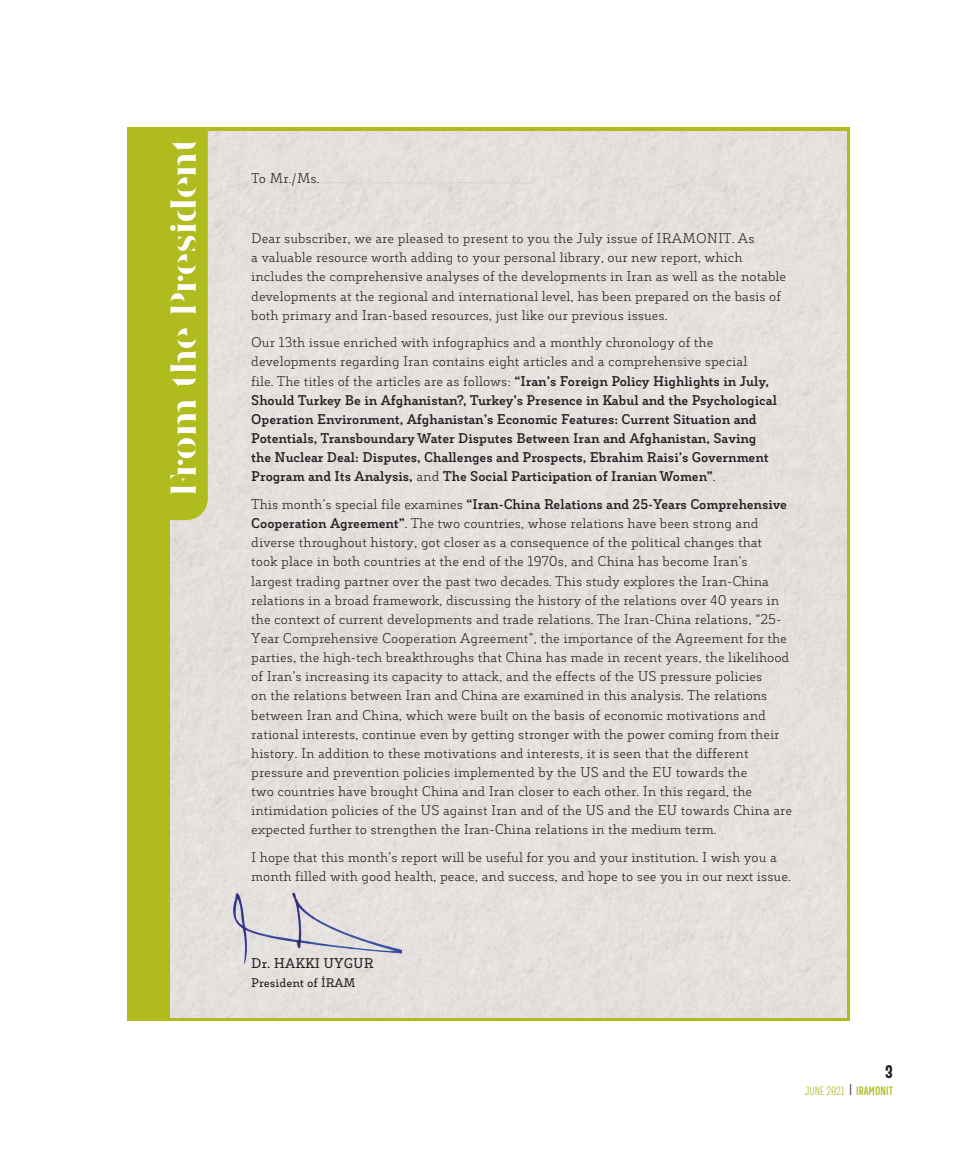
<style>
.page{position:relative;width:978px;height:1149px;background:#fff}
.page>*{position:absolute;margin:0;border:0;box-sizing:border-box;transform-origin:0 0}
.t1{font:700 36px "Ravensara Antiqua Stencil";letter-spacing:-.02em;color:#fff}
.t2{font:700 18px "Merlod Norme";color:#231f20}
.t3{font:300 13.5px/19.2px "Decour";color:#231f20}
.t4{font:700 13.5px/19.2px "Decour";color:#231f20}
.t5{font:600 13.5px "Decour";color:#231f20}
.t6{font:300 12px "Merlod Norme";color:#b0bb1d}
.t7{font:600 12px "Decour";color:#231f20}
.s1{font-weight:300}
.s2{font-weight:700}
.s3{font-weight:400;color:#231f20}
.s4{font-weight:600}
</style>
<div class="page">
<div style="left:128px;top:128px;width:722px;height:892px;background:#b0bb1d"></div>
<div style="left:170px;top:132px;width:676px;height:884px;background:#e4e0de"></div>
<hr style="left:321px;top:182px;width:213px;height:1px;background:#d1d2d4">
<img style="left:213px;top:884px;width:188px;height:85px">
<svg style="left:170px;top:131px;width:38px;height:389px"></svg>
<h1 class="t1" style="left:162px;top:496px;width:360px;rotate:-90deg">From the President</h1>
<p class="t3" style="left:251px;top:169px;width:70px">To Mr./Ms.</p>
<p class="t3" style="left:251px;top:228px;width:537px">Dear subscriber, we are pleased to present to you the July issue of IRAMONIT. As<br>a valuable resource worth adding to your personal library, our new report, which includes the comprehensive analyses of the developments in Iran as well as the notable developments at the regional and international level, has been prepared on the basis of both primary and Iran-based resources, just like our previous issues.</p>
<p class="t4" style="left:251px;top:333px;width:527px"><span class="s1">Our 13th issue enriched with infographics and a monthly chronology of the developments regarding Iran contains eight articles and a comprehensive special<br>file. The titles of the articles are as follows:</span> “Iran’s Foreign Policy Highlights in July, Should Turkey Be in Afghanistan?, Turkey’s Presence in Kabul and the Psychological Operation Environment, Afghanistan’s Economic Features: Current Situation and Potentials, Transboundary Water Disputes Between Iran and Afghanistan, Saving the Nuclear Deal: Disputes, Challenges and Prospects, Ebrahim Raisi’s Government Program and Its Analysis, <span class="s1">and</span> The Social Participation of Iranian Women”<span class="s1">.</span></p>
<p class="t3" style="left:251px;top:494px;width:542px">This month’s special file examines <span class="s2">“Iran-China Relations and 25-Years Comprehensive Cooperation Agreement”</span>. The two countries, whose relations have been strong and diverse throughout history, got closer as a consequence of the political changes that<br>took place in both countries at the end of the 1970s, and China has become Iran’s largest trading partner over the past two decades. This study explores the Iran-China relations in a broad framework, discussing the history of the relations over 40 years in the context of current developments and trade relations. The Iran-China relations, “25- Year Comprehensive Cooperation Agreement”, the importance of the Agreement for the parties, the high-tech breakthroughs that China has made in recent years, the likelihood of Iran’s increasing its capacity to attack, and the effects of the US pressure policies<br>on the relations between Iran and China are examined in this analysis. The relations between Iran and China, which were built on the basis of economic motivations and rational interests, continue even by getting stronger with the power coming from their history. In addition to these motivations and interests, it is seen that the different pressure and prevention policies implemented by the US and the EU towards the<br>two countries have brought China and Iran closer to each other. In this regard, the intimidation policies of the US against Iran and of the US and the EU towards China are expected further to strengthen the Iran-China relations in the medium term.</p>
<p class="t3" style="left:251px;top:847px;width:541px">I hope that this month’s report will be useful for you and your institution. I wish you a month filled with good health, peace, and success, and hope to see you in our next issue.</p>
<p class="t5" style="left:251px;top:954px;width:124px">Dr. HAKKI UYGUR</p>
<p class="t7" style="left:251px;top:974px;width:106px">President of İRAM</p>
<h2 class="t2" style="left:885px;top:1059px;width:9px">3</h2>
<p class="t6" style="left:805px;top:1082px;width:90px">JUNE 2021 <span class="s3">|</span> <span class="s4">IRAMONIT</span></p>
</div>
